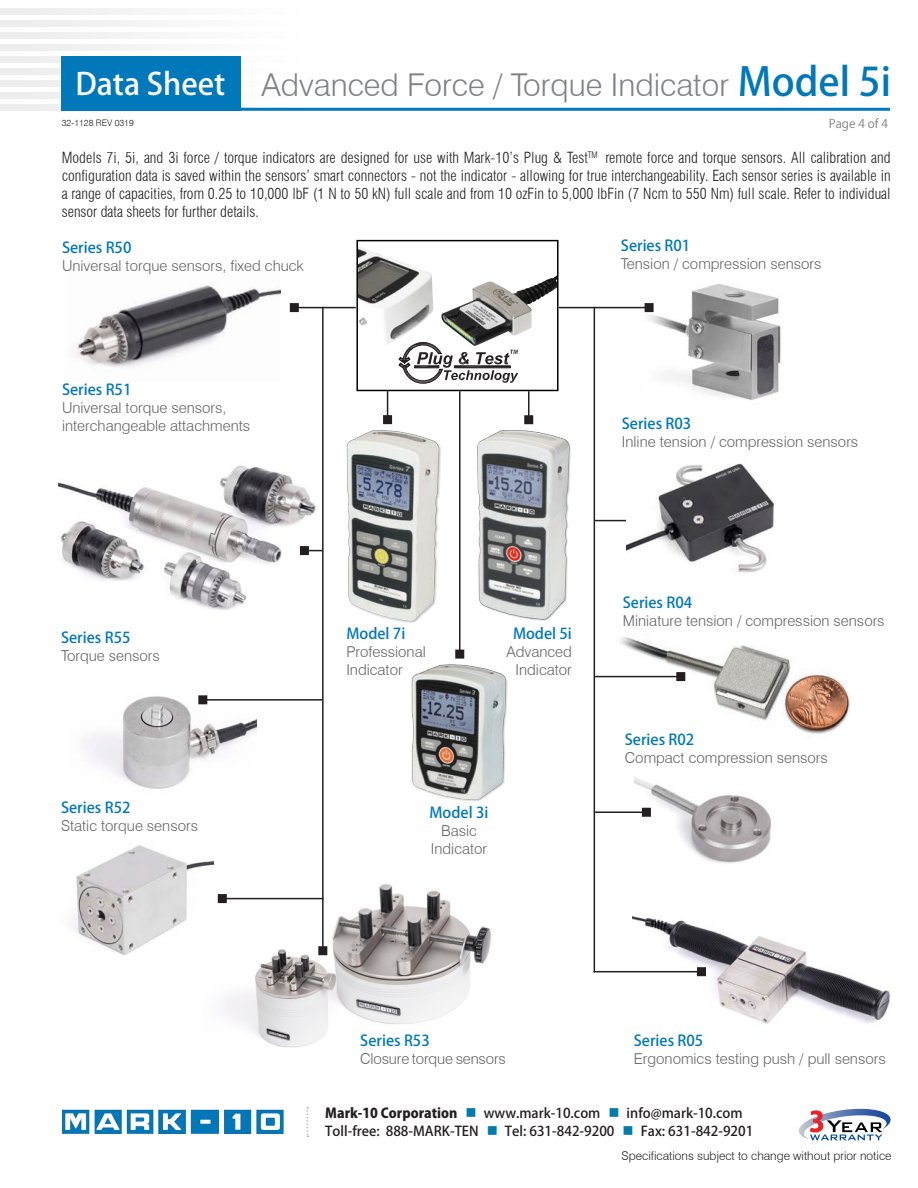
<style>
.page{position:relative;width:918px;height:1188px;background:#fff}
.page>*{position:absolute;margin:0;border:0;box-sizing:border-box;transform-origin:0 0}
.t1{font:300 31.5px "Swiss 721 BT";color:#808285}
.t2{font:500 30.3px "Koz Go Std";color:#fff}
.t3{font:300 condensed 15px/18px "Swiss 721 BT";color:#231f20;text-align:justify}
.heading_1{font:300 15px/18px "Swiss 721 BT";color:#646467}
.heading_1-2{font:500 15px "Koz Go Std";color:#0078ba}
.t4{font:500 13.5px/18px "Koz Go Std";color:#231f20}
.t5{font:300 12px "Swiss 721 BT";color:#231f20}
.t6{font:12px "Koz Go Std";color:#808285}
.t7{font:300 9px "Swiss 721 BT";color:#231f20}
.s1{font-family:"Koz Go Pro";font-weight:500;font-size:39px;color:#0078ba}
.s2{font-weight:800}
.s3{color:#007bab}
</style>
<div class="page">
<img style="left:0;top:56px;width:241px;height:7px">
<img style="left:0;top:68px;width:241px;height:7px">
<img style="left:0;top:80px;width:241px;height:7px">
<img style="left:0;top:92px;width:241px;height:7px">
<img style="left:0;top:104px;width:311px;height:7px">
<hr style="left:61px;top:108px;width:829px;height:3px;background:#0078ba">
<div style="left:61px;top:56px;width:179px;height:55px;background:#0078ba"></div>
<svg style="left:306px;top:1107px;width:2px;height:30px"></svg>
<svg style="left:799px;top:1109px;width:92px;height:31px"></svg>
<img style="left:62px;top:1110px;width:222px;height:24px">
<img style="left:217px;top:884px;width:274px;height:164px">
<img style="left:632px;top:915px;width:258px;height:109px">
<img style="left:629px;top:283px;width:152px;height:117px">
<img style="left:84px;top:695px;width:172px;height:94px">
<img style="left:617px;top:636px;width:233px;height:101px">
<img style="left:73px;top:285px;width:208px;height:82px">
<img style="left:59px;top:465px;width:263px;height:146px">
<img style="left:635px;top:777px;width:136px;height:87px">
<hr style="left:294px;top:307px;width:62px;height:1px;background:#231f20">
<svg style="left:309px;top:550px;width:13px;height:1px"></svg>
<hr style="left:203px;top:699px;width:120px;height:2px;background:#231f20">
<hr style="left:594px;top:307px;width:1px;height:665px;background:#231f20">
<hr style="left:595px;top:811px;width:51px;height:2px;background:#231f20">
<hr style="left:595px;top:676px;width:82px;height:1px;background:#231f20">
<hr style="left:595px;top:520px;width:49px;height:1px;background:#231f20">
<img style="left:72px;top:845px;width:141px;height:110px">
<hr style="left:322px;top:307px;width:2px;height:646px;background:#231f20">
<hr style="left:387px;top:391px;width:1px;height:30px;background:#231f20">
<div style="left:645px;top:304px;width:8px;height:7px;background:#231f20"></div>
<div style="left:645px;top:303px;width:9px;height:9px;border:2px solid #231f20"></div>
<div style="left:677px;top:673px;width:8px;height:7px;background:#231f20"></div>
<div style="left:676px;top:672px;width:9px;height:9px;border:2px solid #231f20"></div>
<div style="left:643px;top:808px;width:7px;height:8px;background:#231f20"></div>
<div style="left:642px;top:808px;width:9px;height:9px;border:2px solid #231f20"></div>
<div style="left:319px;top:947px;width:8px;height:7px;background:#231f20"></div>
<div style="left:318px;top:946px;width:9px;height:9px;border:2px solid #231f20"></div>
<div style="left:219px;top:895px;width:7px;height:7px;background:#231f20"></div>
<div style="left:218px;top:894px;width:9px;height:9px;border:2px solid #231f20"></div>
<div style="left:199px;top:696px;width:8px;height:8px;background:#231f20"></div>
<div style="left:198px;top:695px;width:9px;height:9px;border:2px solid #231f20"></div>
<div style="left:301px;top:547px;width:7px;height:7px;background:#231f20"></div>
<div style="left:300px;top:546px;width:9px;height:9px;border:2px solid #231f20"></div>
<div style="left:291px;top:304px;width:7px;height:7px;background:#231f20"></div>
<div style="left:290px;top:303px;width:9px;height:9px;border:2px solid #231f20"></div>
<svg style="left:399px;top:353px;width:119px;height:31px"></svg>
<hr style="left:559px;top:307px;width:90px;height:1px;background:#231f20">
<img style="left:627px;top:463px;width:148px;height:110px">
<hr style="left:528px;top:391px;width:1px;height:30px;background:#231f20">
<hr style="left:594px;top:971px;width:108px;height:1px;background:#231f20">
<div style="left:698px;top:968px;width:7px;height:7px;background:#231f20"></div>
<div style="left:697px;top:967px;width:9px;height:9px;border:2px solid #231f20"></div>
<hr style="left:222px;top:898px;width:102px;height:1px;background:#231f20">
<img style="left:477px;top:426px;width:117px;height:201px">
<img style="left:411px;top:664px;width:97px;height:138px">
<img style="left:359px;top:247px;width:197px;height:106px">
<div style="left:356px;top:240px;width:203px;height:151px;border:2px solid #000"></div>
<img style="left:346px;top:430px;width:95px;height:193px">
<hr style="left:459px;top:391px;width:2px;height:260px;background:#231f20">
<div style="left:456px;top:650px;width:8px;height:8px;background:#231f20"></div>
<div style="left:455px;top:650px;width:9px;height:9px;border:2px solid #231f20"></div>
<div style="left:384px;top:416px;width:7px;height:7px;background:#231f20"></div>
<div style="left:383px;top:415px;width:9px;height:9px;border:2px solid #231f20"></div>
<div style="left:525px;top:416px;width:7px;height:7px;background:#231f20"></div>
<div style="left:524px;top:415px;width:9px;height:9px;border:2px solid #231f20"></div>
<h2 class="t2" style="left:75px;top:65px;width:151px">Data Sheet</h2>
<p class="t7" style="left:62px;top:117px;width:73px">32-1128 REV 0319</p>
<p class="t1" style="left:262px;top:66px;width:631px">Advanced Force / Torque Indicator <span class="s1">Model 5i</span></p>
<p class="t6" style="left:829px;top:116px;width:61px">Page 4 of 4</p>
<p class="t3" style="left:62px;top:148px;width:830px">Models 7i, 5i, and 3i force / torque indicators are designed for use with Mark-10’s Plug &amp; Test<sup>TM</sup> remote force and torque sensors. All calibration and configuration data is saved within the sensors’ smart connectors - not the indicator - allowing for true interchangeability. Each sensor series is available in a range of capacities, from 0.25 to 10,000 lbF (1 N to 50 kN) full scale and from 10 ozFin to 5,000 lbFin (7 Ncm to 550 Nm) full scale. Refer to individual sensor data sheets for further details.</p>
<p class="heading_1-2" style="left:62px;top:238px;width:71px">Series R50</p>
<p class="heading_1" style="left:62px;top:257px;width:243px">Universal torque sensors, fixed chuck</p>
<p class="heading_1-2" style="left:62px;top:380px;width:71px">Series R51</p>
<p class="heading_1" style="left:62px;top:398px;width:190px">Universal torque sensors, interchangeable attachments</p>
<p class="heading_1-2" style="left:621px;top:236px;width:71px">Series R01</p>
<p class="heading_1" style="left:621px;top:254px;width:202px">Tension / compression sensors</p>
<p class="heading_1-2" style="left:622px;top:414px;width:71px">Series R03</p>
<p class="heading_1" style="left:622px;top:433px;width:238px">Inline tension / compression sensors</p>
<p class="heading_1-2" style="left:61px;top:628px;width:71px">Series R55</p>
<p class="heading_1" style="left:61px;top:647px;width:100px">Torque sensors</p>
<p class="heading_1-2" style="left:61px;top:798px;width:71px">Series R52</p>
<p class="heading_1" style="left:61px;top:817px;width:138px">Static torque sensors</p>
<p class="heading_1-2" style="left:346px;top:624px;width:60px">Model 7i</p>
<p class="heading_1" style="left:346px;top:643px;width:81px">Professional</p>
<p class="heading_1" style="left:346px;top:661px;width:58px">Indicator</p>
<p class="heading_1-2" style="left:513px;top:624px;width:60px">Model 5i</p>
<p class="heading_1" style="left:506px;top:642px;width:67px">Advanced</p>
<p class="heading_1" style="left:516px;top:660px;width:58px">Indicator</p>
<p class="heading_1-2" style="left:430px;top:803px;width:60px">Model 3i</p>
<p class="heading_1" style="left:441px;top:821px;width:37px">Basic</p>
<p class="heading_1" style="left:431px;top:839px;width:58px">Indicator</p>
<p class="heading_1-2" style="left:623px;top:593px;width:71px">Series R04</p>
<p class="heading_1" style="left:623px;top:611px;width:263px">Miniature tension / compression sensors</p>
<p class="heading_1-2" style="left:625px;top:730px;width:71px">Series R02</p>
<p class="heading_1" style="left:625px;top:748px;width:205px">Compact compression sensors</p>
<p class="heading_1-2" style="left:360px;top:1031px;width:71px">Series R53</p>
<p class="heading_1" style="left:360px;top:1050px;width:147px">Closure torque sensors</p>
<p class="heading_1-2" style="left:634px;top:1031px;width:71px">Series R05</p>
<p class="heading_1" style="left:634px;top:1050px;width:253px">Ergonomics testing push / pull sensors</p>
<p class="t4" style="left:325px;top:1105px;width:430px"><span class="s2">Mark-10 Corporation</span> <span class="s3">■</span> www.mark-10.com <span class="s3">■</span> info@mark-10.com<br>Toll-free: 888-MARK-TEN <span class="s3">■</span> Tel: 631-842-9200 <span class="s3">■</span> Fax: 631-842-9201</p>
<p class="t5" style="left:622px;top:1149px;width:271px">Specifications subject to change without prior notice</p>
</div>
